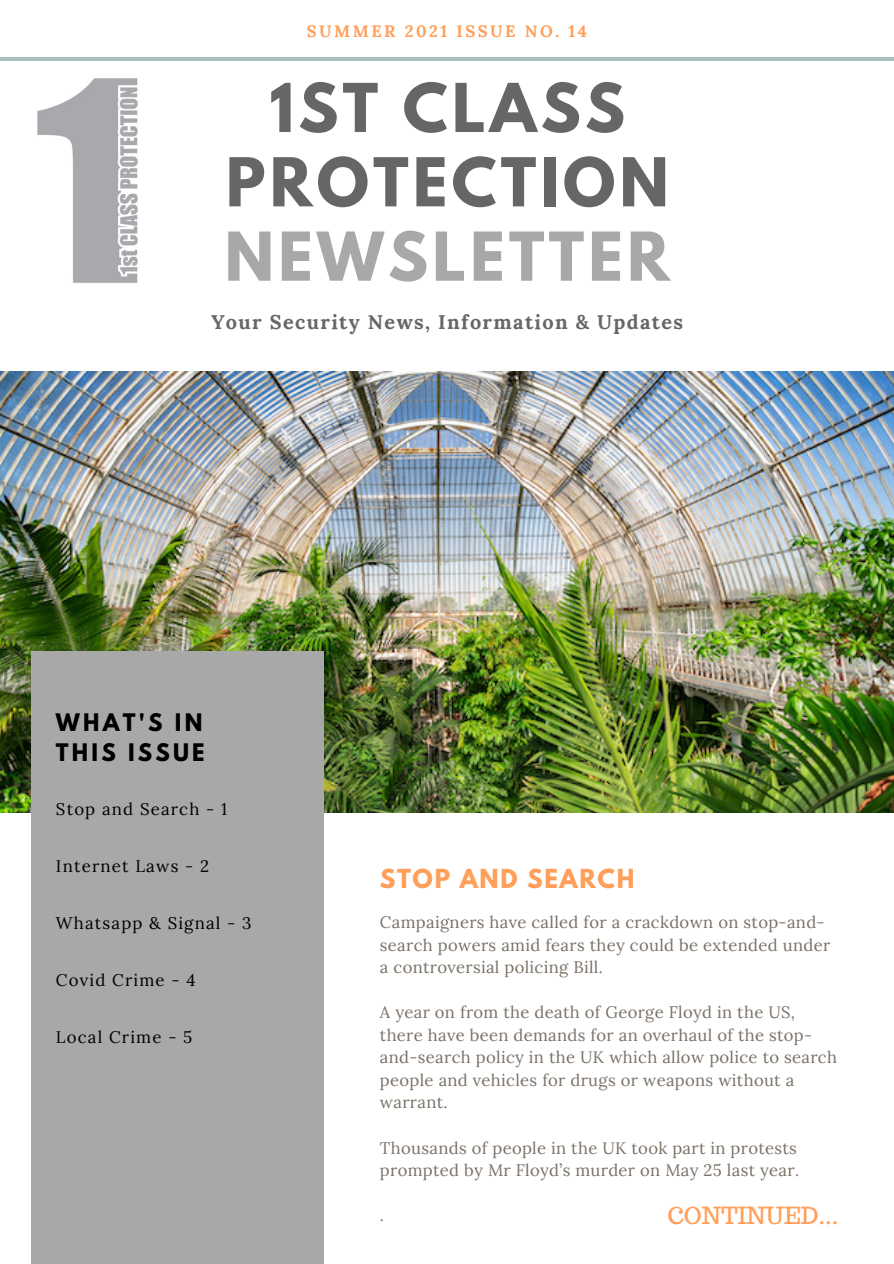
<style>
.page{position:relative;width:894px;height:1264px;background:#fff}
.page>*{position:absolute;margin:0;border:0;box-sizing:border-box;transform-origin:0 0}
.t1{font:700 59.55px/74.2px "League Spartan";letter-spacing:.07em;color:#666;text-align:center}
.t2{font:700 59.55px "League Spartan";letter-spacing:.07em;color:#a8a8a8}
.t3{font:700 23.25px "League Spartan";letter-spacing:.07em;color:#ff9f59}
.t4{font:23.25px "Trocchi";color:#ff9f59}
.t5{font:700 21.45px "League Spartan";letter-spacing:.15em;color:#000}
.t6{font:700 19.8px "Lora";letter-spacing:.07em;color:#666}
.t7{font:16.8px "Lora";letter-spacing:.07em;color:#000}
.t8{font:16.65px/22.5px "Lora";letter-spacing:.02em;color:#7a7167}
.t9{font:700 16.5px "Lora";letter-spacing:.15em;color:#ff9f59}
</style>
<div class="page">
<hr style="left:0;top:57px;width:893px;height:4px;background:#a9bebe">
<img style="left:1px;top:371px;width:892px;height:441px">
<div style="left:31px;top:651px;width:292px;height:612px;background:#a8a8a8"></div>
<img style="left:37px;top:78px;width:101px;height:205px">
<p class="t9" style="left:307px;top:21px;width:281px">SUMMER 2021 ISSUE NO. 14</p>
<p class="t1" style="left:226px;top:78px;width:444px">1ST CLASS<br>PROTECTION</p>
<p class="t2" style="left:225px;top:227px;width:446px">NEWSLETTER</p>
<p class="t6" style="left:211px;top:309px;width:473px">Your Security News, Information &amp; Updates</p>
<p class="t5" style="left:56px;top:712px;width:148px">WHAT'S IN</p>
<p class="t5" style="left:56px;top:741px;width:150px">THIS ISSUE</p>
<p class="t7" style="left:56px;top:797px;width:173px">Stop and Search - 1</p>
<p class="t7" style="left:56px;top:855px;width:155px">Internet Laws - 2</p>
<p class="t7" style="left:56px;top:912px;width:197px">Whatsapp &amp; Signal - 3</p>
<p class="t7" style="left:56px;top:969px;width:141px">Covid Crime - 4</p>
<p class="t7" style="left:56px;top:1026px;width:138px">Local Crime - 5</p>
<p class="t3" style="left:380px;top:867px;width:256px">STOP AND SEARCH</p>
<p class="t8" style="left:380px;top:910px;width:451px">Campaigners have called for a crackdown on stop-and&shy;search powers amid fears they could be extended under a controversial policing Bill.</p>
<p class="t8" style="left:380px;top:1001px;width:458px">A year on from the death of George Floyd in the US, there have been demands for an overhaul of the stop&shy;and-search policy in the UK which allow police to search people and vehicles for drugs or weapons without a warrant.</p>
<p class="t8" style="left:380px;top:1136px;width:420px">Thousands of people in the UK took part in protests prompted by Mr Floyd’s murder on May 25 last year.</p>
<p class="t8" style="left:380px;top:1203px;width:6px">.</p>
<p class="t4" style="left:667px;top:1200px;width:172px">CONTINUED...</p>
</div>
